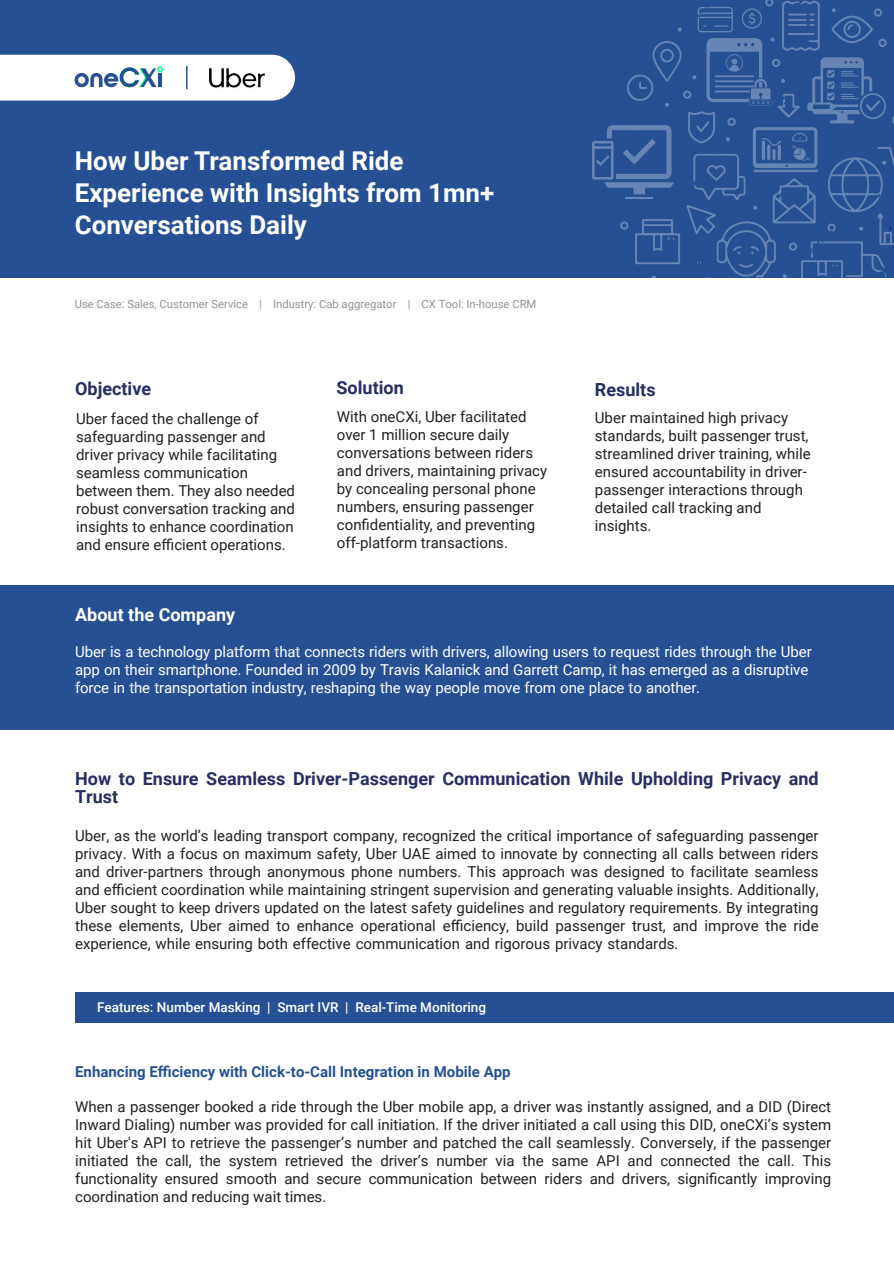
<style>
.page{position:relative;width:894px;height:1263px;background:#fff}
.page>*{position:absolute;margin:0;border:0;box-sizing:border-box;transform-origin:0 0}
.t1{font:700 25.95px/32px "Roboto";color:#fff}
.t2{font:700 18px/18px "Roboto";color:#262f61}
.t3{font:700 18px "Roboto";color:#fff}
.t4{font:15px/18px "Roboto";color:#231f20}
.t5{font:15px/18px "Roboto";letter-spacing:-.01em;color:#fff}
.t6{font:700 15px "Roboto";color:#255194}
.t7{font:500 13.5px "Roboto";color:#fff}
.t8{font:11.25px "Roboto";color:#939393}
</style>
<div class="page">
<div style="left:0;top:0;width:893px;height:278px;background:#255194"></div>
<div style="left:0;top:585px;width:893px;height:145px;background:#255194"></div>
<svg style="left:592px;top:0;width:301px;height:278px"></svg>
<div style="left:75px;top:992px;width:818px;height:31px;background:#255194"></div>
<svg style="left:0;top:55px;width:295px;height:46px;background:#e5eaef"></svg>
<hr style="left:158px;top:73px;width:4px;height:14px;background:#255194">
<h1 class="t1" style="left:75px;top:147px;width:421px">How Uber Transformed Ride<br>Experience with Insights from 1mn+<br>Conversations Daily</h1>
<p class="t8" style="left:75px;top:300px;width:463px">Use Case: Sales, Customer Service | Industry: Cab aggregator | CX Tool: In-house CRM</p>
<p class="t2" style="left:75px;top:382px;width:77px">Objective</p>
<p class="t4" style="left:76px;top:411px;width:220px">Uber faced the challenge of safeguarding passenger and driver privacy while facilitating seamless communication between them. They also needed robust conversation tracking and insights to enhance coordination and ensure efficient operations.</p>
<p class="t3" style="left:75px;top:608px;width:161px">About the Company</p>
<p class="t2" style="left:336px;top:381px;width:69px">Solution</p>
<p class="t4" style="left:337px;top:410px;width:212px">With oneCXi, Uber facilitated over 1 million secure daily conversations between riders and drivers, maintaining privacy by concealing personal phone numbers, ensuring passenger confidentiality, and preventing off-platform transactions.</p>
<p class="t2" style="left:594px;top:382px;width:62px">Results</p>
<p class="t4" style="left:594px;top:410px;width:217px">Uber maintained high privacy standards, built passenger trust, streamlined driver training, while ensured accountability in driver&shy;passenger interactions through detailed call tracking and insights.</p>
<p class="t5" style="left:75px;top:644px;width:737px">Uber is a technology platform that connects riders with drivers, allowing users to request rides through the Uber app on their smartphone. Founded in 2009 by Travis Kalanick and Garrett Camp, it has emerged as a disruptive force in the transportation industry, reshaping the way people move from one place to another.</p>
<p class="t2" style="left:75px;top:772px;width:744px">How to Ensure Seamless Driver-Passenger Communication While Upholding Privacy and<br>Trust</p>
<p class="t4" style="left:75px;top:828px;width:744px;text-align:justify">Uber, as the world’s leading transport company, recognized the critical importance of safeguarding passenger privacy. With a focus on maximum safety, Uber UAE aimed to innovate by connecting all calls between riders and driver-partners through anonymous phone numbers. This approach was designed to facilitate seamless and efficient coordination while maintaining stringent supervision and generating valuable insights. Additionally, Uber sought to keep drivers updated on the latest safety guidelines and regulatory requirements. By integrating these elements, Uber aimed to enhance operational efficiency, build passenger trust, and improve the ride experience, while ensuring both effective communication and rigorous privacy standards.</p>
<p class="t7" style="left:97px;top:1001px;width:390px">Features: Number Masking | Smart IVR | Real-Time Monitoring</p>
<p class="t6" style="left:75px;top:1065px;width:437px">Enhancing Efficiency with Click-to-Call Integration in Mobile App</p>
<p class="t4" style="left:75px;top:1099px;width:757px;text-align:justify">When a passenger booked a ride through the Uber mobile app, a driver was instantly assigned, and a DID (Direct Inward Dialing) number was provided for call initiation. If the driver initiated a call using this DID, oneCXi’s system hit Uber's API to retrieve the passenger’s number and patched the call seamlessly. Conversely, if the passenger initiated the call, the system retrieved the driver’s number via the same API and connected the call. This functionality ensured smooth and secure communication between riders and drivers, significantly improving coordination and reducing wait times.</p>
</div>
